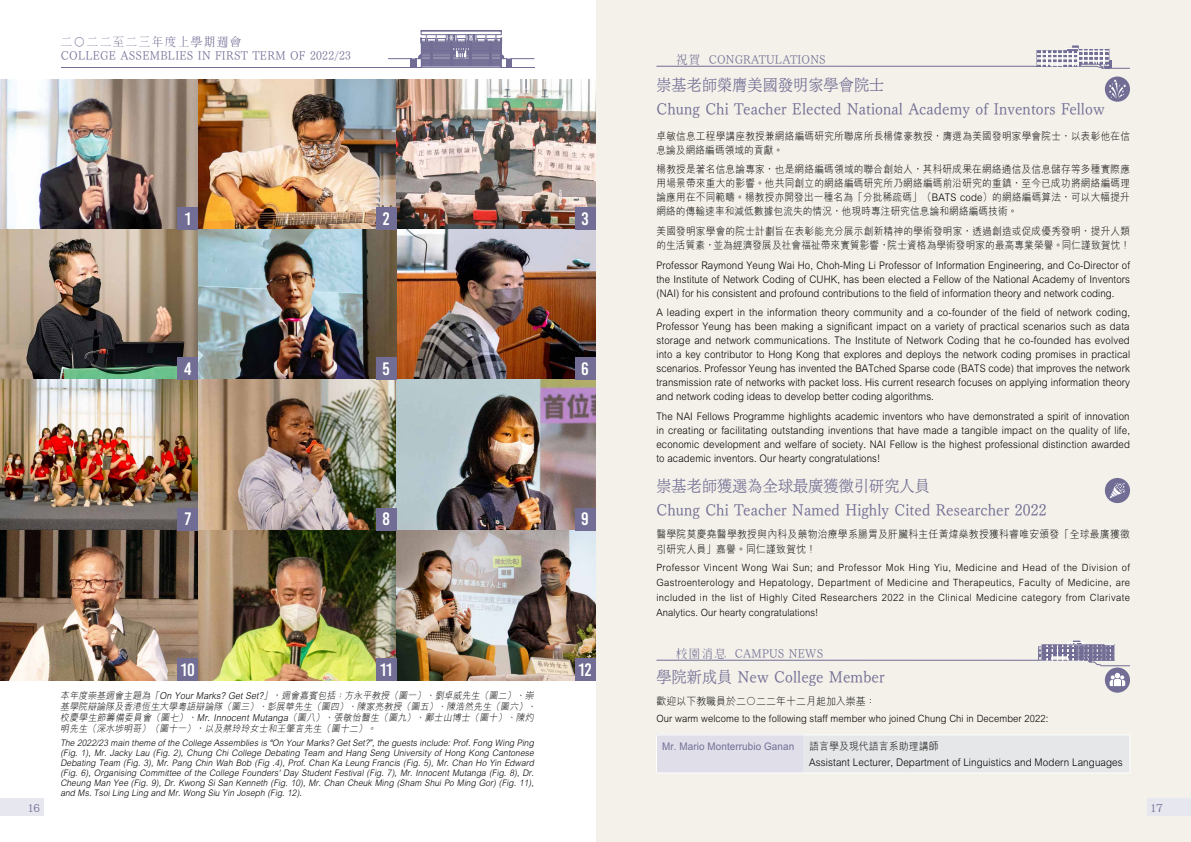
<style>
.page{position:relative;width:1191px;height:842px;background:#fff}
.page>*{position:absolute;margin:0;border:0;box-sizing:border-box;transform-origin:0 0}
.t1{font:18px "Bebas Kai";color:#fff}
.t2{font:16px/24px "Tsuku Min Pro LB";letter-spacing:.01em;color:#716d94;scale:.94 1}
.t3{font:12px "Tsuku Min Pro L";letter-spacing:.02em;color:#716d94;scale:.94 1}
.t4{font:12px "Kochi Mincho";letter-spacing:.15em;color:#716d94;scale:.94 1}
.t5{font:12px "XANO mincho U32";color:#716d94}
.t6{font:300 10.5px/14px "M Hei HK";letter-spacing:.01em;color:#000;text-align:justify;scale:.92 1}
.t7{font:300 10.5px/15px "M Hei HK";letter-spacing:.01em;color:#000;scale:.94 1}
.t8{font:700 10.5px "M Hei HK";letter-spacing:.01em;color:#716d94;scale:.94 1}
.t9{font:300 10px/15.1px "M Hei HK";letter-spacing:.01em;color:#000;text-align:justify;scale:.94 1}
.t10{font:italic 300 9.5px/11px "M Hei HK";color:#000;scale:.94 1}
.t11{font:italic 300 9px/10px "M Hei HK";color:#000;text-align:justify;scale:.94 1}
.s1{font-family:"Arial";font-weight:400}
.s2{font-family:"Kochi Mincho"}
</style>
<div class="page">
<div style="left:596px;top:0;width:595px;height:842px;background:#f4f1ea"></div>
<div style="left:1148px;top:799px;width:43px;height:17px;background:#e7e7ef"></div>
<svg style="left:656px;top:46px;width:474px;height:23px"></svg>
<div style="left:0;top:799px;width:43px;height:17px;background:#e7e7ef"></div>
<div style="left:656px;top:735px;width:147px;height:38px;background:#dfdee9"></div>
<div style="left:803px;top:735px;width:327px;height:38px;background:#e6e7e8"></div>
<hr style="left:803px;top:735px;width:327px;height:1px;background:#fff">
<hr style="left:1129px;top:735px;width:1px;height:38px;background:#fff">
<hr style="left:803px;top:773px;width:327px;height:1px;background:#fff">
<hr style="left:656px;top:735px;width:147px;height:1px;background:#fff">
<hr style="left:656px;top:735px;width:1px;height:38px;background:#fff">
<hr style="left:656px;top:773px;width:147px;height:1px;background:#fff">
<svg style="left:1104px;top:77px;width:26px;height:25px"></svg>
<svg style="left:1108px;top:79px;width:18px;height:20px"></svg>
<div style="left:1104px;top:478px;width:26px;height:25px;background:#716d94;border-radius:50%"></div>
<svg style="left:1110px;top:483px;width:15px;height:15px"></svg>
<svg style="left:656px;top:639px;width:474px;height:28px"></svg>
<svg style="left:1104px;top:667px;width:26px;height:26px"></svg>
<svg style="left:1109px;top:673px;width:16px;height:13px"></svg>
<img style="left:0;top:79px;width:595px;height:601px">
<div style="left:177px;top:508px;width:21px;height:22px;background:#716d94"></div>
<div style="left:177px;top:207px;width:21px;height:23px;background:#716d94"></div>
<div style="left:376px;top:508px;width:20px;height:22px;background:#716d94"></div>
<div style="left:574px;top:508px;width:21px;height:22px;background:#716d94"></div>
<div style="left:376px;top:207px;width:20px;height:23px;background:#716d94"></div>
<div style="left:574px;top:207px;width:21px;height:23px;background:#716d94"></div>
<div style="left:177px;top:658px;width:21px;height:22px;background:#716d94"></div>
<div style="left:177px;top:358px;width:21px;height:22px;background:#716d94"></div>
<div style="left:376px;top:658px;width:20px;height:22px;background:#716d94"></div>
<div style="left:574px;top:658px;width:21px;height:22px;background:#716d94"></div>
<div style="left:376px;top:358px;width:20px;height:22px;background:#716d94"></div>
<div style="left:574px;top:358px;width:21px;height:22px;background:#716d94"></div>
<hr style="left:61px;top:67px;width:473px;height:1px;background:#716d94">
<svg style="left:388px;top:30px;width:146px;height:37px"></svg>
<hr style="left:421px;top:58px;width:80px;height:1px;background:#716d94">
<p class="t4" style="left:61px;top:35px;width:193px">二○二二至二三年度上學期週會</p>
<p class="t3" style="left:61px;top:45px;width:310px">COLLEGE ASSEMBLIES IN FIRST TERM OF 2022/23</p>
<h1 class="t1" style="left:185px;top:209px;width:8px">1</h1>
<h1 class="t1" style="left:383px;top:209px;width:8px">2</h1>
<h1 class="t1" style="left:581px;top:209px;width:9px">3</h1>
<h1 class="t1" style="left:184px;top:359px;width:9px">4</h1>
<h1 class="t1" style="left:382px;top:359px;width:9px">5</h1>
<h1 class="t1" style="left:581px;top:359px;width:9px">6</h1>
<h1 class="t1" style="left:185px;top:509px;width:8px">7</h1>
<h1 class="t1" style="left:382px;top:509px;width:9px">8</h1>
<h1 class="t1" style="left:581px;top:509px;width:9px">9</h1>
<p class="t5" style="left:28px;top:801px;width:13px">16</p>
<h1 class="t1" style="left:181px;top:660px;width:15px">10</h1>
<h1 class="t1" style="left:380px;top:660px;width:14px">11</h1>
<h1 class="t1" style="left:578px;top:660px;width:14px">12</h1>
<p class="t10" style="left:60px;top:690px;width:510px">本年度崇基週會主題為「On Your Marks? Get Set?」，週會嘉賓包括：方永平教授（圖一）、劉卓威先生（圖二）、崇基學院辯論隊及香港恆生大學粵語辯論隊（圖三）、彭展華先生（圖四）、陳家亮教授（圖五）、陳浩然先生（圖六）、校慶學生節籌備委員會（圖七）、Mr. Innocent Mutanga（圖八）、張敏怡醫生（圖九）、鄺士山博士（圖十）、陳灼明先生（深水埗明哥）（圖十一），以及蔡玲玲女士和王肇言先生（圖十二）。</p>
<p class="t11" style="left:60px;top:737px;width:507px">The 2022/23 main theme ofthe College Assemblies is <span class="s1">“</span>On YourMarks? GetSet?<span class="s1">”</span>,the guests include:Prof.Fong Wing Ping (Fig. 1), Mr. Jacky Lau (Fig. 2), Chung Chi College Debating Team and Hang Seng University of Hong Kong Cantonese Debating Team (Fig. 3), Mr. Pang Chin Wah Bob (Fig .4), Prof. Chan Ka Leung Francis (Fig. 5), Mr. Chan Ho Yin Edward (Fig. 6), Organising Committee of the College Founders' Day Student Festival (Fig. 7), Mr. Innocent Mutanga (Fig. 8), Dr.<br>Cheung Man Yee (Fig. 9), Dr. Kwong Si San Kenneth (Fig. 10), Mr. Chan Cheuk Ming (Sham Shui Po Ming Gor) (Fig. 11), and Ms.TsoiLing Ling and Mr.Wong Siu Yin Joseph (Fig.12).</p>
<p class="t3" style="left:675px;top:49px;width:161px"><span class="s2">祝賀</span> CONGRATULATIONS</p>
<h2 class="t2" style="left:656px;top:71px;width:478px">崇基老師榮膺美國發明家學會院士<br>Chung Chi Teacher Elected National Academy of Inventors Fellow</h2>
<p class="t6" style="left:656px;top:128px;width:516px">卓敏信息工程學講座教授兼網絡編碼研究所聯席所長楊偉豪教授，膺選為美國發明家學會院士，以表彰他在信息論及網絡編碼領域的貢獻。</p>
<p class="t6" style="left:656px;top:162px;width:516px">楊教授是著名信息論專家，也是網絡編碼領域的聯合創始人，其科研成果在網絡通信及信息儲存等多種實際應用場景帶來重大的影響。他共同創立的網絡編碼研究所乃網絡編碼前沿研究的重鎮，至今已成功將網絡編碼理論應用在不同範疇。楊教授亦開發出一種名為「分批稀疏碼」（BATS code）的網絡編碼算法，可以大幅提升網絡的傳輸速率和減低數據包流失的情況，他現時專注研究信息論和網絡編碼技術。</p>
<p class="t6" style="left:656px;top:224px;width:516px">美國發明家學會的院士計劃旨在表彰能充分展示創新精神的學術發明家，透過創造或促成優秀發明，提升人類的生活質素，並為經濟發展及社會福祉帶來實質影響，院士資格為學術發明家的最高專業榮譽。同仁謹致賀忱！</p>
<p class="t6" style="left:656px;top:257px;width:516px">Professor Raymond Yeung Wai Ho, Choh-Ming Li Professor of Information Engineering, and Co-Director of the Institute of Network Coding of CUHK, has been elected a Fellow of the National Academy of Inventors (NAI) for his consistent and profound contributions to the field of information theory and network coding.</p>
<p class="t6" style="left:656px;top:305px;width:516px">A leading expert in the information theory community and a co-founder of the field of network coding, Professor Yeung has been making a significant impact on a variety of practical scenarios such as data storage and network communications. The Institute of Network Coding that he co-founded has evolved into a key contributor to Hong Kong that explores and deploys the network coding promises in practical scenarios. Professor Yeung has invented the BATched Sparse code (BATS code) that improves the network transmission rate of networks with packet loss. His current research focuses on applying information theory and network coding ideas to develop better coding algorithms.</p>
<p class="t6" style="left:656px;top:409px;width:516px">The NAI Fellows Programme highlights academic inventors who have demonstrated a spirit of innovation in creating or facilitating outstanding inventions that have made a tangible impact on the quality of life, economic development and welfare of society. NAI Fellow is the highest professional distinction awarded to academic inventors. Our hearty congratulations!</p>
<h2 class="t2" style="left:656px;top:472px;width:417px">崇基老師獲選為全球最廣獲徵引研究人員<br>Chung Chi Teacher Named Highly Cited Researcher 2022</h2>
<p class="t7" style="left:656px;top:526px;width:505px">醫學院莫慶堯醫學教授與內科及藥物治療學系腸胃及肝臟科主任黃煒燊教授獲科睿唯安頒發「全球最廣獲徵引研究人員」嘉譽。同仁謹致賀忱！</p>
<p class="t9" style="left:656px;top:559px;width:505px">Professor Vincent Wong Wai Sun; and Professor Mok Hing Yiu, Medicine and Head of the Division of Gastroenterology and Hepatology, Department of Medicine and Therapeutics, Faculty of Medicine, are included in the list of Highly Cited Researchers 2022 in the Clinical Medicine category from Clarivate Analytics. Our hearty congratulations!</p>
<p class="t3" style="left:675px;top:643px;width:159px"><span class="s2">校園消息</span> CAMPUS NEWS</p>
<h2 class="t2" style="left:656px;top:663px;width:244px">學院新成員 New College Member</h2>
<p class="t7" style="left:656px;top:693px;width:235px">歡迎以下教職員於二○二二年十二月起加入崇基：</p>
<p class="t9" style="left:656px;top:711px;width:418px">Our warm welcome to the following staff member who joined Chung Chi in December 2022:</p>
<p class="t8" style="left:662px;top:738px;width:142px">Mr. Mario Monterrubio Ganan</p>
<p class="t7" style="left:809px;top:738px;width:335px;line-height:16px">語言學及現代語言系助理講師<br>Assistant Lecturer, Department of Linguistics and Modern Languages</p>
<p class="t5" style="left:1150px;top:801px;width:14px">17</p>
</div>
